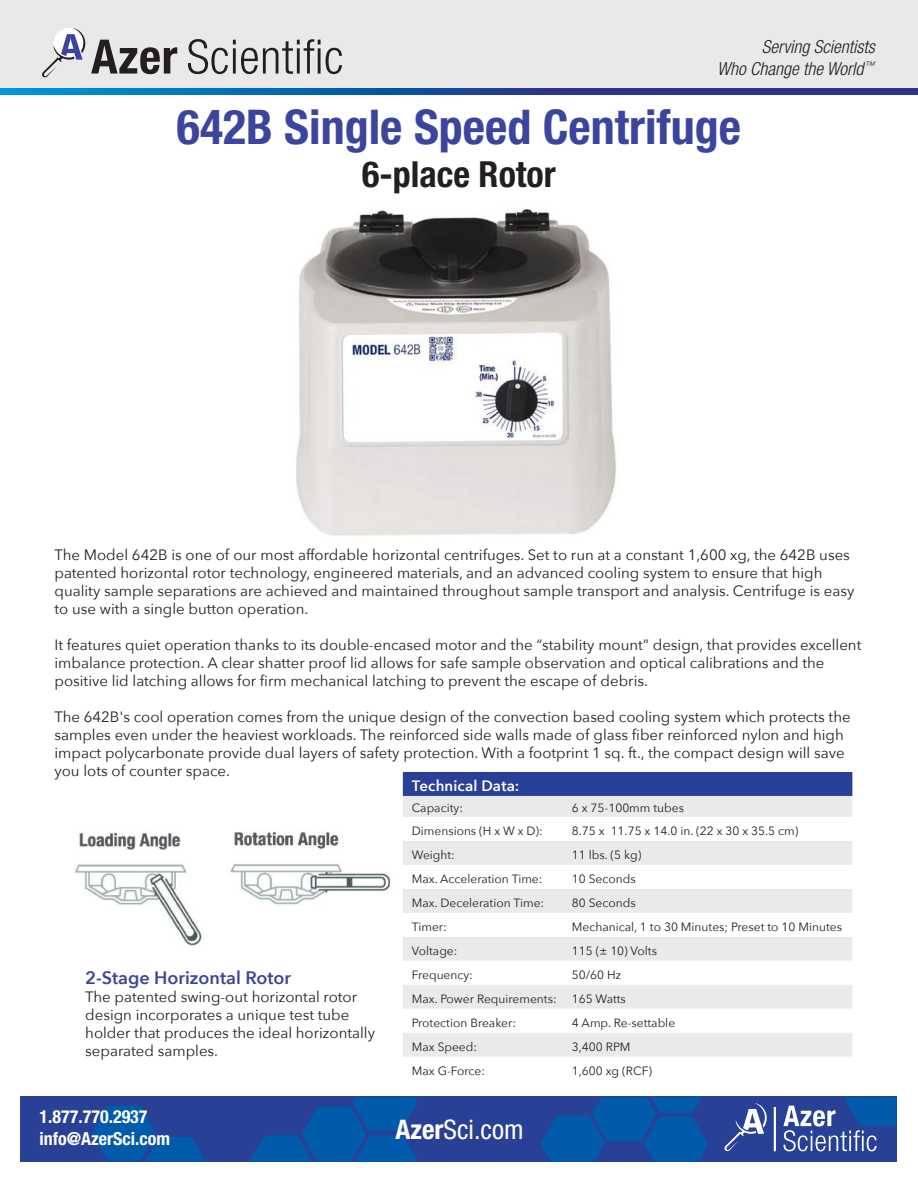
<style>
.page{position:relative;width:918px;height:1188px;background:#fff}
.page>*{position:absolute;margin:0;border:0;box-sizing:border-box;transform-origin:0 0}
.t1{font:700 condensed 48px "Helvetica Neue LT Std";color:#3b459d}
.t2{font:700 condensed 36px "Helvetica Neue LT Std";color:#241f1f}
.t3{font:condensed 27px "Helvetica Neue LT Std";color:#fff}
.t4{font:italic 300 condensed 18px/21.6px "Helvetica Neue LT Std";color:#241f1f;text-align:right}
.t5{font:700 condensed 18px/21.6px "Helvetica Neue LT Std";color:#fff}
.t6{font:600 18px "Avenir Next";color:#3b459c}
.t7{font:15px/18px "Avenir Next";color:#241f1f}
.t8{font:600 15px "Avenir Next";letter-spacing:.01em;color:#fff}
.t9{font:12px "Avenir Next";color:#241f1f}
.s1{font-weight:700}
</style>
<div class="page">
<div style="left:403px;top:772px;width:449px;height:24px;background:#284096"></div>
<svg style="left:403px;top:796px;width:449px;height:261px;fill:#ebeaea"></svg>
<img style="left:296px;top:208px;width:320px;height:328px">
<img style="left:74px;top:832px;width:317px;height:114px">
<div style="left:21px;top:1096px;width:876px;height:66px;background:#284096"></div>
<svg style="left:540px;top:1097px;width:168px;height:65px"></svg>
<svg style="left:92px;top:1106px;width:114px;height:56px"></svg>
<svg style="left:249px;top:1097px;width:169px;height:65px"></svg>
<svg style="left:783px;top:1097px;width:114px;height:54px"></svg>
<svg style="left:724px;top:1103px;width:43px;height:49px"></svg>
<hr style="left:774px;top:1107px;width:2px;height:44px;background:#fff">
<div style="left:0;top:0;width:918px;height:88px;background:#e9e9e9"></div>
<svg style="left:0;top:89px;width:918px;height:5px;background:#1651a7"></svg>
<svg style="left:91px;top:40px;width:86px;height:34px"></svg>
<svg style="left:188px;top:39px;width:154px;height:35px"></svg>
<svg style="left:42px;top:28px;width:43px;height:50px"></svg>
<p class="t4" style="left:717px;top:37px;width:159px">Serving Scientists<br>Who Change the World<sup>™</sup></p>
<h1 class="t1" style="left:177px;top:98px;width:566px">642B Single Speed Centrifuge</h1>
<h2 class="t2" style="left:362px;top:153px;width:195px">6-place Rotor</h2>
<p class="t7" style="left:54px;top:545px;width:801px">The Model 642B is one of our most affordable horizontal centrifuges. Set to run at a constant 1,600 xg, the 642B uses patented horizontal rotor technology, engineered materials, and an advanced cooling system to ensure that high quality sample separations are achieved and maintained throughout sample transport and analysis. Centrifuge is easy to use with a single button operation.</p>
<p class="t7" style="left:54px;top:635px;width:808px">It features quiet operation thanks to its double-encased motor and the “stability mount” design, that provides excellent imbalance protection. A clear shatter proof lid allows for safe sample observation and optical calibrations and the positive lid latching allows for firm mechanical latching to prevent the escape of debris.</p>
<p class="t7" style="left:54px;top:707px;width:798px">The 642B's cool operation comes from the unique design of the convection based cooling system which protects the samples even under the heaviest workloads. The reinforced side walls made of glass fiber reinforced nylon and high impact polycarbonate provide dual layers of safety protection. With a footprint 1 sq. ft., the compact design will save you lots of counter space.</p>
<p class="t8" style="left:412px;top:773px;width:109px">Technical Data:</p>
<p class="t9" style="left:412px;top:798px;width:53px">Capacity:</p>
<p class="t9" style="left:572px;top:798px;width:114px">6 x 75-100mm tubes</p>
<p class="t9" style="left:412px;top:821px;width:132px">Dimensions (H x W x D):</p>
<p class="t9" style="left:572px;top:821px;width:228px">8.75 x 11.75 x 14.0 in. (22 x 30 x 35.5 cm)</p>
<p class="t9" style="left:412px;top:845px;width:45px">Weight:</p>
<p class="t9" style="left:572px;top:845px;width:71px">11 lbs. (5 kg)</p>
<p class="t9" style="left:412px;top:869px;width:132px">Max. Acceleration Time:</p>
<p class="t9" style="left:572px;top:869px;width:65px">10 Seconds</p>
<p class="t9" style="left:412px;top:893px;width:134px">Max. Deceleration Time:</p>
<p class="t9" style="left:572px;top:893px;width:65px">80 Seconds</p>
<p class="t9" style="left:412px;top:917px;width:37px">Timer:</p>
<p class="t9" style="left:572px;top:917px;width:272px">Mechanical, 1 to 30 Minutes; Preset to 10 Minutes</p>
<p class="t9" style="left:412px;top:941px;width:47px">Voltage:</p>
<p class="t9" style="left:572px;top:941px;width:87px">115 (± 10) Volts</p>
<p class="t9" style="left:412px;top:964px;width:63px">Frequency:</p>
<p class="t9" style="left:572px;top:964px;width:51px">50/60 Hz</p>
<p class="t9" style="left:412px;top:988px;width:146px">Max. Power Requirements:</p>
<p class="t9" style="left:572px;top:988px;width:56px">165 Watts</p>
<p class="t9" style="left:412px;top:1012px;width:106px">Protection Breaker:</p>
<p class="t9" style="left:572px;top:1012px;width:105px">4 Amp. Re-settable</p>
<p class="t9" style="left:412px;top:1036px;width:67px">Max Speed:</p>
<p class="t9" style="left:572px;top:1036px;width:60px">3,400 RPM</p>
<p class="t9" style="left:412px;top:1060px;width:75px">Max G-Force:</p>
<p class="t9" style="left:572px;top:1060px;width:82px">1,600 xg (RCF)</p>
<p class="t6" style="left:85px;top:962px;width:207px">2-Stage Horizontal Rotor</p>
<p class="t7" style="left:85px;top:987px;width:291px">The patented swing-out horizontal rotor design incorporates a unique test tube holder that produces the ideal horizontally separated samples.</p>
<p class="t5" style="left:40px;top:1106px;width:132px">1.877.770.2937 info@AzerSci.com</p>
<h3 class="t3" style="left:396px;top:1113px;width:129px"><span class="s1">Azer</span>Sci.com</h3>
</div>
